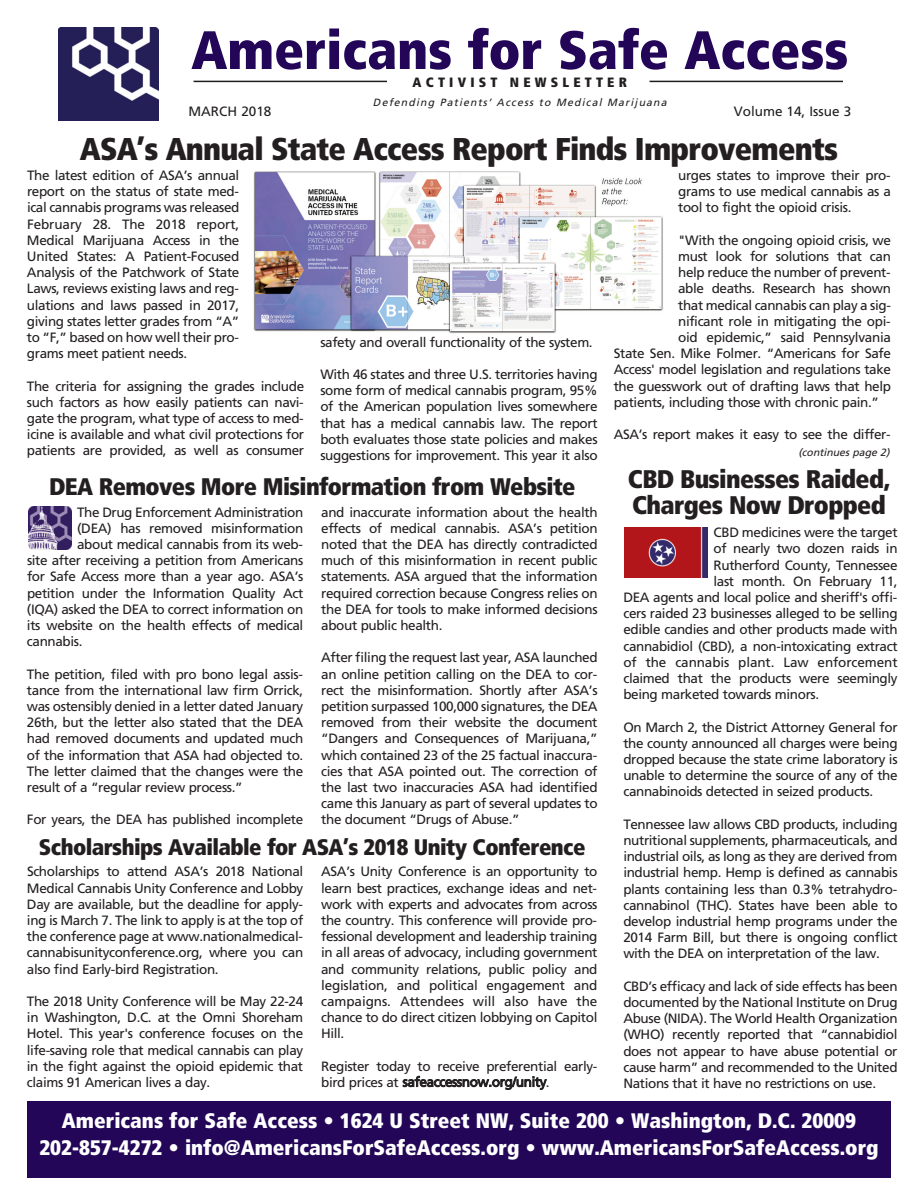
<style>
.page{position:relative;width:918px;height:1188px;background:#fff}
.page>*{position:absolute;margin:0;border:0;box-sizing:border-box;transform-origin:0 0}
.t1{font:900 condensed 54px "Frutiger LT Pro";color:#230658}
.t2{font:900 condensed 31.5px "Frutiger LT Pro";letter-spacing:-.025em;color:#231f20}
.t3{font:900 condensed 25.5px/25.5px "Frutiger LT Pro";letter-spacing:-.025em;color:#231f20}
.t4{font:900 condensed 24px "Frutiger LT Pro";letter-spacing:-.025em;color:#231f20}
.t5{font:900 condensed 22.5px "Frutiger LT Pro";letter-spacing:-.025em;color:#231f20}
.t6{font:900 condensed 21px/27px "Frutiger LT Pro";color:#fff;text-align:center}
.t7{font:13.5px/16.2px "Frutiger LT Pro";letter-spacing:-.03em;color:#231f20;text-align:justify}
.t8{font:13.5px "Frutiger LT Pro";letter-spacing:-.01em;color:#231f20}
.t9{font:13.5px "Frutiger LT Pro";color:#231f20}
.t10{font:900 condensed 13.5px "Frutiger LT Pro";letter-spacing:.31em;color:#231f20}
.t11{font:italic 10.5px "Frutiger LT Pro";color:#231f20}
</style>
<div class="page">
<hr style="left:650px;top:81px;width:193px;height:1px;background:#231f20">
<hr style="left:194px;top:81px;width:193px;height:1px;background:#231f20">
<img style="left:59px;top:27px;width:99px;height:94px">
<div style="left:27px;top:1101px;width:864px;height:76px;background:#230658"></div>
<img style="left:253px;top:171px;width:410px;height:162px">
<svg style="left:28px;top:508px;width:44px;height:42px"></svg>
<img style="left:29px;top:506px;width:42px;height:43px">
<svg style="left:624px;top:528px;width:84px;height:50px"></svg>
<img style="left:624px;top:528px;width:83px;height:49px">
<h1 class="t1" style="left:191px;top:28px;width:659px">Americans for Safe Access</h1>
<p class="t10" style="left:413px;top:77px;width:216px">ACTIVIST NEWSLETTER</p>
<p class="t11" style="left:373px;top:98px;width:297px">Defending Patients’ Access to Medical Marijuana</p>
<p class="t9" style="left:188px;top:106px;width:84px">MARCH 2018</p>
<p class="t9" style="left:734px;top:106px;width:119px">Volume 14, Issue 3</p>
<h2 class="t2" style="left:80px;top:136px;width:760px">ASA’s Annual State Access Report Finds Improvements</h2>
<p class="t7" style="left:27px;top:168px;width:214px">The latest edition of ASA’s annual report on the status of state med&shy;ical cannabis programs was released February 28. The 2018 report, Medical Marijuana Access in the United States: A Patient-Focused Analysis of the Patchwork of State Laws, reviews existing laws and reg&shy;ulations and laws passed in 2017, giving states letter grades from “A” to “F,” based on how well their pro&shy;grams meet patient needs.</p>
<p class="t7" style="left:27px;top:379px;width:279px">The criteria for assigning the grades include such factors as how easily patients can navi&shy;gate the program, what type of access to med&shy;icine is available and what civil protections for patients are provided, as well as consumer</p>
<p class="t7" style="left:320px;top:335px;width:274px">safety and overall functionality of the system.</p>
<p class="t7" style="left:320px;top:367px;width:279px">With 46 states and three U.S. territories having some form of medical cannabis program, 95% of the American population lives somewhere that has a medical cannabis law. The report both evaluates those state policies and makes suggestions for improvement. This year it also</p>
<h3 class="t4" style="left:49px;top:477px;width:528px">DEA Removes More Misinformation from Website</h3>
<p class="t7" style="left:77px;top:505px;width:228px">The Drug Enforcement Administration</p>
<p class="t7" style="left:77px;top:521px;width:228px">(DEA) has removed misinformation</p>
<p class="t7" style="left:77px;top:537px;width:227px">about medical cannabis from its web-</p>
<p class="t7" style="left:27px;top:553px;width:278px">site after receiving a petition from Americans</p>
<p class="t7" style="left:27px;top:570px;width:278px">for Safe Access more than a year ago. ASA’s</p>
<p class="t7" style="left:27px;top:586px;width:278px">petition under the Information Quality Act</p>
<p class="t7" style="left:27px;top:602px;width:278px">(IQA) asked the DEA to correct information on</p>
<p class="t7" style="left:27px;top:618px;width:278px">its website on the health effects of medical</p>
<p class="t7" style="left:27px;top:634px;width:57px">cannabis.</p>
<p class="t7" style="left:27px;top:667px;width:278px">The petition, filed with pro bono legal assis&shy;tance from the international law firm Orrick, was ostensibly denied in a letter dated January 26th, but the letter also stated that the DEA had removed documents and updated much of the information that ASA had objected to.<br>The letter claimed that the changes were the result of a “regular review process.”</p>
<p class="t7" style="left:27px;top:813px;width:278px">For years, the DEA has published incomplete</p>
<p class="t7" style="left:321px;top:505px;width:278px">and inaccurate information about the health effects of medical cannabis. ASA’s petition noted that the DEA has directly contradicted much of this misinformation in recent public statements. ASA argued that the information required correction because Congress relies on the DEA for tools to make informed decisions about public health.</p>
<p class="t7" style="left:321px;top:651px;width:278px">After filing the request last year, ASA launched an online petition calling on the DEA to cor&shy;rect the misinformation. Shortly after ASA’s petition surpassed 100,000 signatures, the DEA removed from their website the document “Dangers and Consequences of Marijuana,” which contained 23 of the 25 factual inaccura&shy;cies that ASA pointed out. The correction of the last two inaccuracies ASA had identified came this January as part of several updates to the document “Drugs of Abuse.”</p>
<h3 class="t5" style="left:39px;top:839px;width:548px">Scholarships Available for ASA’s 2018 Unity Conference</h3>
<p class="t7" style="left:27px;top:865px;width:278px">Scholarships to attend ASA’s 2018 National Medical Cannabis Unity Conference and Lobby Day are available, but the deadline for apply&shy;ing is March 7. The link to apply is at the top of the conference page at www.nationalmedical&shy;cannabisunityconference.org, where you can also find Early-bird Registration.</p>
<p class="t7" style="left:27px;top:994px;width:278px">The 2018 Unity Conference will be May 22-24 in Washington, D.C. at the Omni Shoreham Hotel. This year's conference focuses on the life-saving role that medical cannabis can play in the fight against the opioid epidemic that claims 91 American lives a day.</p>
<p class="t7" style="left:321px;top:865px;width:278px">ASA’s Unity Conference is an opportunity to learn best practices, exchange ideas and net&shy;work with experts and advocates from across the country. This conference will provide pro&shy;fessional development and leadership training in all areas of advocacy, including government and community relations, public policy and legislation, and political engagement and campaigns. Attendees will also have the chance to do direct citizen lobbying on Capitol Hill.</p>
<p class="t7" style="left:321px;top:1059px;width:278px;line-height:15.8px">Register today to receive preferential early&shy;bird prices at safeaccessnow.org/unity.</p>
<p class="t7" style="left:678px;top:168px;width:214px">urges states to improve their pro&shy;grams to use medical cannabis as a tool to fight the opioid crisis.</p>
<p class="t7" style="left:678px;top:233px;width:214px">"With the ongoing opioid crisis, we</p>
<p class="t7" style="left:678px;top:249px;width:214px">must look for solutions that can</p>
<p class="t7" style="left:678px;top:266px;width:214px">help reduce the number of prevent-</p>
<p class="t7" style="left:678px;top:282px;width:214px">able deaths. Research has shown</p>
<p class="t7" style="left:678px;top:298px;width:214px">that medical cannabis can play a sig-</p>
<p class="t7" style="left:678px;top:314px;width:214px">nificant role in mitigating the opi-</p>
<p class="t7" style="left:678px;top:330px;width:214px">oid epidemic,” said Pennsylvania</p>
<p class="t7" style="left:614px;top:347px;width:279px">State Sen. Mike Folmer. “Americans for Safe</p>
<p class="t7" style="left:614px;top:363px;width:279px">Access' model legislation and regulations take</p>
<p class="t7" style="left:614px;top:379px;width:279px">the guesswork out of drafting laws that help</p>
<p class="t7" style="left:614px;top:395px;width:267px">patients, including those with chronic pain.”</p>
<p class="t7" style="left:614px;top:428px;width:278px">ASA’s report makes it easy to see the differ-</p>
<p class="t11" style="left:798px;top:448px;width:95px">(continues page 2)</p>
<h3 class="t3" style="left:628px;top:469px;width:264px">CBD Businesses Raided,<br>Charges Now Dropped</h3>
<p class="t7" style="left:714px;top:526px;width:185px">CBD medicines were the target</p>
<p class="t7" style="left:714px;top:542px;width:185px">of nearly two dozen raids in</p>
<p class="t7" style="left:714px;top:558px;width:185px">Rutherford County, Tennessee</p>
<p class="t7" style="left:714px;top:574px;width:185px">last month. On February 11,</p>
<p class="t7" style="left:623px;top:590px;width:275px">DEA agents and local police and sheriff's offi-</p>
<p class="t7" style="left:623px;top:607px;width:276px">cers raided 23 businesses alleged to be selling</p>
<p class="t7" style="left:623px;top:623px;width:276px">edible candies and other products made with</p>
<p class="t7" style="left:623px;top:639px;width:276px">cannabidiol (CBD), a non-intoxicating extract</p>
<p class="t8" style="left:623px;top:657px;width:276px">of the cannabis plant. Law enforcement</p>
<p class="t7" style="left:623px;top:671px;width:276px">claimed that the products were seemingly</p>
<p class="t7" style="left:623px;top:688px;width:197px">being marketed towards minors.</p>
<p class="t7" style="left:623px;top:720px;width:276px">On March 2, the District Attorney General for the county announced all charges were being dropped because the state crime laboratory is unable to determine the source of any of the cannabinoids detected in seized products.</p>
<p class="t7" style="left:623px;top:817px;width:276px">Tennessee law allows CBD products, including nutritional supplements, pharmaceuticals, and industrial oils, as long as they are derived from industrial hemp. Hemp is defined as cannabis plants containing less than 0.3% tetrahydro&shy;cannabinol (THC). States have been able to develop industrial hemp programs under the 2014 Farm Bill, but there is ongoing conflict with the DEA on interpretation of the law.</p>
<p class="t7" style="left:623px;top:979px;width:276px">CBD’s efficacy and lack of side effects has been documented by the National Institute on Drug Abuse (NIDA). The World Health Organization (WHO) recently reported that “cannabidiol does not appear to have abuse potential or cause harm” and recommended to the United Nations that it have no restrictions on use.</p>
<h3 class="t6" style="left:39px;top:1109px;width:841px">Americans for Safe Access • 1624 U Street NW, Suite 200 • Washington, D.C. 20009<br>202-857-4272 • info@AmericansForSafeAccess.org • www.AmericansForSafeAccess.org</h3>
</div>
